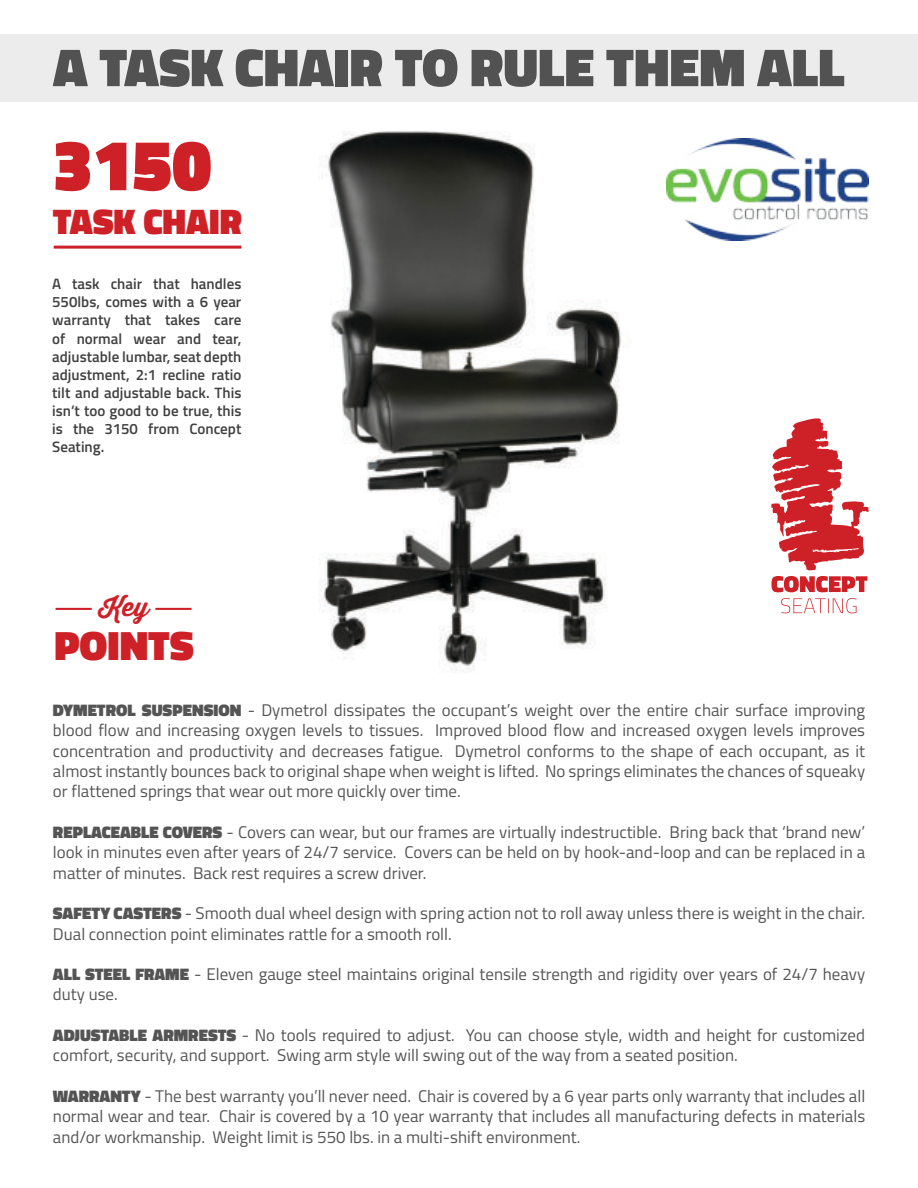
<style>
.page{position:relative;width:918px;height:1188px;background:#fff}
.page>*{position:absolute;margin:0;border:0;box-sizing:border-box;transform-origin:0 0}
.t1{font:900 72.15px "Titillium";color:#ce2127}
.t2{font:900 54.15px "Titillium";color:#414142}
.t3{font:900 41.55px "Titillium";color:#ce2127}
.t4{font:900 36.15px "Titillium";color:#ce2127}
.t5{font:700 25.95px "Thirsty Soft";color:#ce2127}
.t6{font:16.95px/20.2px "Titillium";color:#414142;text-align:justify}
.t7{font:600 15px/18px "Titillium";color:#414142;text-align:justify}
.s1{font-weight:900}
</style>
<div class="page">
<hr style="left:56px;top:608px;width:36px;height:2px;background:#ce2127">
<hr style="left:155px;top:608px;width:37px;height:2px;background:#ce2127">
<img style="left:235px;top:131px;width:432px;height:540px">
<div style="left:0;top:34px;width:918px;height:68px;background:#ececec"></div>
<svg style="left:771px;top:418px;width:98px;height:195px"></svg>
<hr style="left:54px;top:246px;width:187px;height:3px;background:#ce2127">
<img style="left:667px;top:139px;width:202px;height:101px">
<h2 class="t2" style="left:53px;top:36px;width:793px">A TASK CHAIR TO RULE THEM ALL</h2>
<h1 class="t1" style="left:53px;top:123px;width:160px">3150</h1>
<h3 class="t4" style="left:53px;top:200px;width:191px">TASK CHAIR</h3>
<p class="t7" style="left:52px;top:276px;width:191px">A task chair that handles 550lbs, comes with a 6 year warranty that takes care of normal wear and tear, adjustable lumbar, seat depth adjustment, 2:1 recline ratio tilt and adjustable back. This isn’t too good to be true, this is the 3150 from Concept Seating.</p>
<h3 class="t5" style="left:100px;top:595px;width:51px">Key</h3>
<h3 class="t3" style="left:54px;top:622px;width:141px">POINTS</h3>
<p class="t6" style="left:53px;top:702px;width:814px"><span class="s1">DYMETROL SUSPENSION</span> - Dymetrol dissipates the occupant’s weight over the entire chair surface improving blood flow and increasing oxygen levels to tissues. Improved blood flow and increased oxygen levels improves concentration and productivity and decreases fatigue. Dymetrol conforms to the shape of each occupant, as it almost instantly bounces back to original shape when weight is lifted. No springs eliminates the chances of squeaky or flattened springs that wear out more quickly over time.</p>
<p class="t6" style="left:53px;top:824px;width:814px"><span class="s1">REPLACEABLE COVERS</span> - Covers can wear, but our frames are virtually indestructible. Bring back that ‘brand new’ look in minutes even after years of 24/7 service. Covers can be held on by hook-and-loop and can be replaced in a matter of minutes. Back rest requires a screw driver.</p>
<p class="t6" style="left:53px;top:905px;width:814px"><span class="s1">SAFETY CASTERS</span> - Smooth dual wheel design with spring action not to roll away unless there is weight in the chair.<br>Dual connection point eliminates rattle for a smooth roll.</p>
<p class="t6" style="left:53px;top:966px;width:814px"><span class="s1">ALL STEEL FRAME</span> - Eleven gauge steel maintains original tensile strength and rigidity over years of 24/7 heavy duty use.</p>
<p class="t6" style="left:53px;top:1027px;width:814px"><span class="s1">ADJUSTABLE ARMRESTS</span> - No tools required to adjust. You can choose style, width and height for customized comfort, security, and support. Swing arm style will swing out of the way from a seated position.</p>
<p class="t6" style="left:53px;top:1088px;width:814px"><span class="s1">WARRANTY</span> - The best warranty you’ll never need. Chair is covered by a 6 year parts only warranty that includes all normal wear and tear. Chair is covered by a 10 year warranty that includes all manufacturing defects in materials and/or workmanship. Weight limit is 550 lbs. in a multi-shift environment.</p>
</div>
